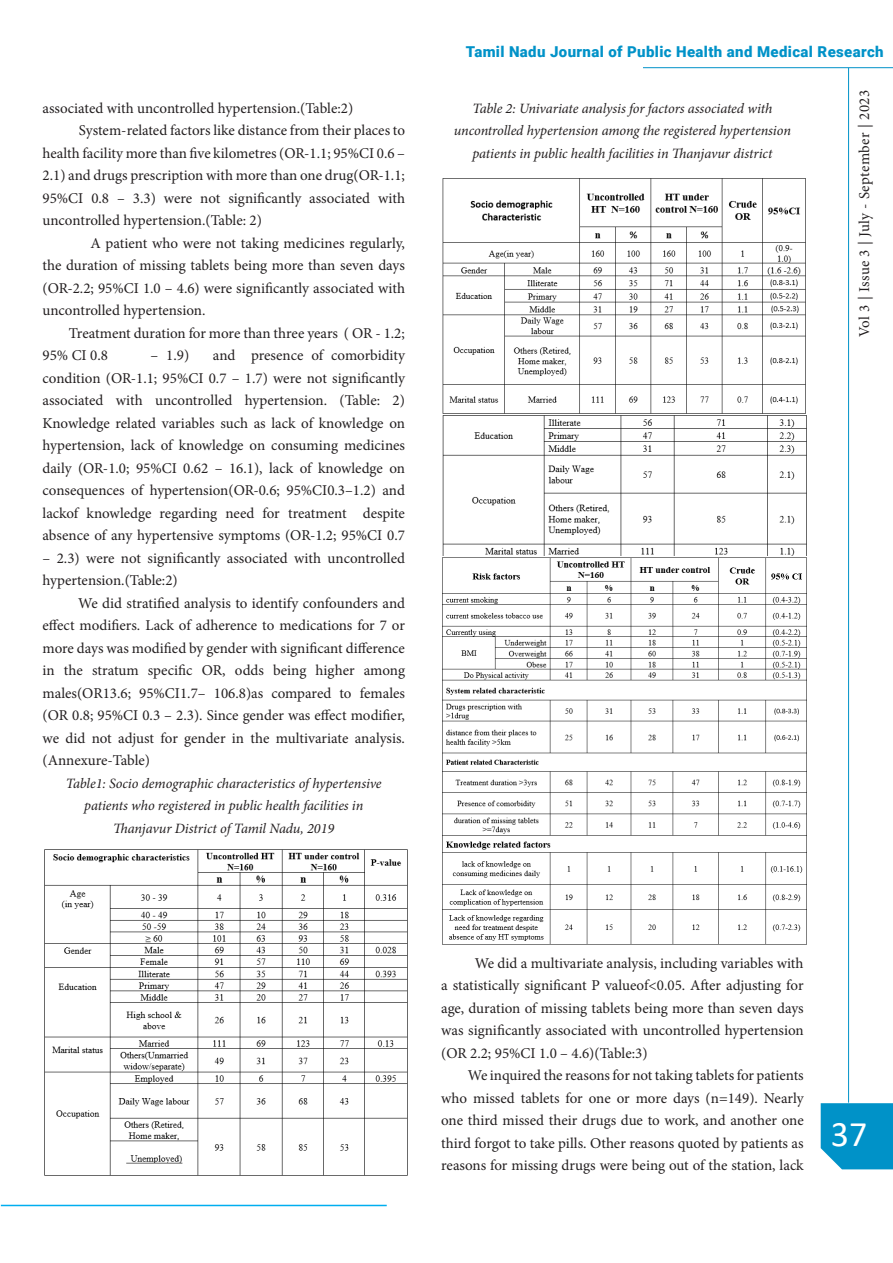
<style>
.page{position:relative;width:893px;height:1263px;background:#fff}
.page>*{position:absolute;margin:0;border:0;box-sizing:border-box;transform-origin:0 0}
.t1{font:36px "Calibri";color:#fff}
.Paragraph_Style_3{font:15px/22.5px "Minion Pro";color:#231f20;text-align:justify}
.t2{font:900 15px "Roboto";letter-spacing:.025em;color:#0092c8}
.Paragraph_Style_3-2{font:15px "Minion Pro";letter-spacing:.02em;color:#231f20}
.Paragraph_Style_3-3{font:italic 14.25px/22.5px "Minion Pro";letter-spacing:-.01em;color:#231f20;text-align:center}
</style>
<div class="page">
<hr style="left:848px;top:68px;width:1px;height:1035px;background:#0092c8">
<hr style="left:643px;top:67px;width:250px;height:1px;background:#0092c8">
<div style="left:821px;top:1103px;width:72px;height:66px;background:#0092c8"></div>
<hr style="left:1px;top:1205px;width:386px;height:1px;background:#00aeef">
<img style="left:44px;top:849px;width:364px;height:327px">
<img style="left:442px;top:178px;width:365px;height:378px">
<img style="left:442px;top:557px;width:365px;height:387px">
<p class="Paragraph_Style_3" style="left:43px;top:97px;width:312px">associated with uncontrolled hypertension.(Table:2)</p>
<p class="Paragraph_Style_3" style="left:43px;top:119px;width:364px;text-indent:36px">System-related factors like distance from their places to health facility more than five kilometres (OR-1.1; 95%CI 0.6 – 2.1) and drugs prescription with more than one drug(OR-1.1; 95%CI 0.8 – 3.3) were not significantly associated with uncontrolled hypertension.(Table: 2)</p>
<p class="Paragraph_Style_3" style="left:43px;top:232px;width:364px;text-indent:48px">A patient who were not taking medicines regularly, the duration of missing tablets being more than seven days (OR-2.2; 95%CI 1.0 – 4.6) were significantly associated with uncontrolled hypertension.</p>
<p class="Paragraph_Style_3" style="left:43px;top:322px;width:364px;text-indent:26px">Treatment duration for more than three years ( OR - 1.2;<br>95% CI 0.8</p>
<p class="Paragraph_Style_3" style="left:43px;top:344px;width:364px;text-indent:170px">and presence of comorbidity condition (OR-1.1; 95%CI 0.7 – 1.7) were not significantly associated with uncontrolled hypertension. (Table: 2)<br>Knowledge related variables such as lack of knowledge on hypertension, lack of knowledge on consuming medicines daily (OR-1.0; 95%CI 0.62 – 16.1), lack of knowledge on consequences of hypertension(OR-0.6; 95%CI0.3–1.2) and lackof knowledge regarding need for treatment despite absence of any hypertensive symptoms (OR-1.2; 95%CI 0.7</p>
<p class="Paragraph_Style_3" style="left:43px;top:547px;width:364px">– 2.3) were not significantly associated with uncontrolled hypertension.(Table:2)</p>
<p class="Paragraph_Style_3" style="left:43px;top:592px;width:364px;text-indent:36px">We did stratified analysis to identify confounders and effect modifiers. Lack of adherence to medications for 7 or more days was modified by gender with significant difference in the stratum specific OR, odds being higher among males(OR13.6; 95%CI1.7– 106.8)as compared to females (OR 0.8; 95%CI 0.3 – 2.3). Since gender was effect modifier, we did not adjust for gender in the multivariate analysis. (Annexure-Table)</p>
<p class="Paragraph_Style_3" style="left:151px;top:344px;width:40px">– 1.9)</p>
<p class="Paragraph_Style_3-3" style="left:66px;top:772px;width:317px">Table1: Socio demographic characteristics of hypertensive</p>
<p class="Paragraph_Style_3-3" style="left:84px;top:794px;width:280px">patients who registered in public health facilities in</p>
<p class="Paragraph_Style_3-3" style="left:113px;top:817px;width:223px">Thanjavur District of Tamil Nadu, 2019</p>
<p class="t2" style="left:466px;top:41px;width:419px">Tamil Nadu Journal of Public Health and Medical Research</p>
<p class="Paragraph_Style_3-3" style="left:472px;top:97px;width:301px">Table 2: Univariate analysis for factors associated with</p>
<p class="Paragraph_Style_3-3" style="left:454px;top:119px;width:339px">uncontrolled hypertension among the registered hypertension patients in public health facilities in Thanjavur district</p>
<p class="Paragraph_Style_3-2" style="left:854px;top:337px;width:248px;rotate:-90deg">Vol 3 | Issue 3 | July - September | 2023</p>
<p class="Paragraph_Style_3" style="left:441px;top:952px;width:364px;text-indent:34px">We did a multivariate analysis, including variables with a statistically significant P valueof&lt;0.05. After adjusting for age, duration of missing tablets being more than seven days was significantly associated with uncontrolled hypertension (OR 2.2; 95%CI 1.0 – 4.6)(Table:3)</p>
<p class="Paragraph_Style_3" style="left:441px;top:1064px;width:364px;text-indent:27px">We inquired the reasons for not taking tablets for patients who missed tablets for one or more days (n=149). Nearly one third missed their drugs due to work, and another one third forgot to take pills. Other reasons quoted by patients as reasons for missing drugs were being out of the station, lack</p>
<h1 class="t1" style="left:831px;top:1108px;width:38px">37</h1>
</div>
